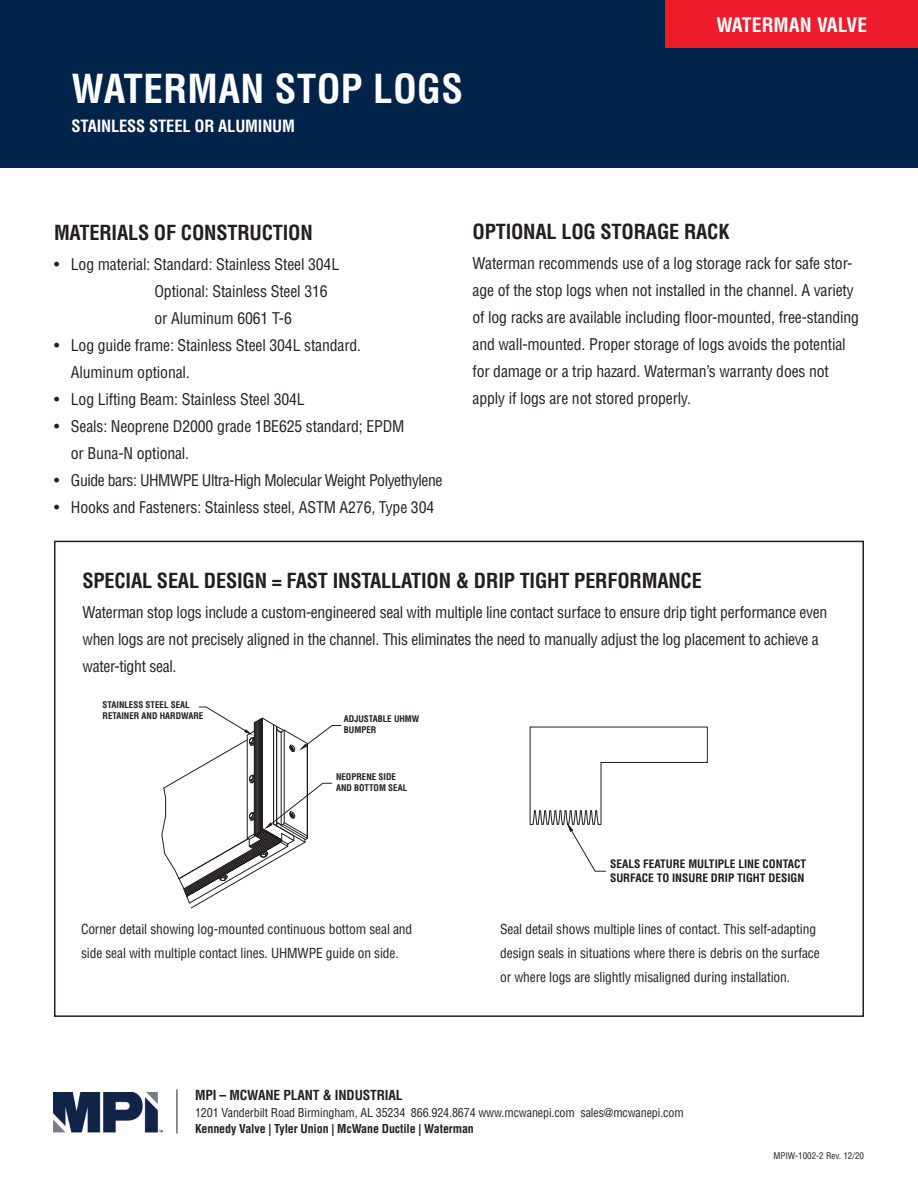
<style>
.page{position:relative;width:918px;height:1188px;background:#fff}
.page>*{position:absolute;margin:0;border:0;box-sizing:border-box;transform-origin:0 0}
.t1{font:700 condensed 39px "Helvetica LT Std";letter-spacing:.01em;color:#fff}
.t2{font:700 condensed 20.25px "Helvetica LT Std";letter-spacing:-.01em;color:#231f20}
.t3{font:700 condensed 19.5px "Helvetica LT Std";letter-spacing:.01em;color:#fff}
.t4{font:700 condensed 16.5px "Helvetica LT Std";letter-spacing:-.01em;color:#fff}
.t5{font:condensed 15.75px/27px "Helvetica LT Std";letter-spacing:-.01em;color:#231f20}
.t6{font:condensed 15.75px "Helvetica LT Std";letter-spacing:-.03em;color:#231f20}
.t7{font:condensed 13.5px/24px "Helvetica LT Std";letter-spacing:-.01em;color:#231f20}
.t8{font:700 condensed 13.5px "Helvetica LT Std";letter-spacing:-.01em;color:#231f20}
.t9{font:condensed 12px "Helvetica LT Std";letter-spacing:-.01em;color:#231f20}
.t10{font:700 condensed 12px "Helvetica LT Std";letter-spacing:-.01em;color:#231f20}
.t11{font:700 condensed 11.4px/13.5px "Helvetica LT Std";color:#1c191a}
.t12{font:700 condensed 9px/10.8px "Helvetica LT Std";color:#1f1c1c}
.t13{font:condensed 9px "Helvetica LT Std";color:#231f20}
</style>
<div class="page">
<div style="left:0;top:0;width:918px;height:167px;background:#002349"></div>
<div style="left:666px;top:0;width:252px;height:47px;background:#ee1b2b"></div>
<hr style="left:177px;top:1089px;width:1px;height:45px;background:#231f20">
<img style="left:53px;top:1092px;width:109px;height:41px">
<svg style="left:530px;top:726px;width:178px;height:146px"></svg>
<svg style="left:161px;top:706px;width:181px;height:203px"></svg>
<p class="t1" style="left:72px;top:64px;width:393px">WATERMAN STOP LOGS</p>
<p class="t4" style="left:72px;top:116px;width:225px">STAINLESS STEEL OR ALUMINUM</p>
<p class="t3" style="left:717px;top:12px;width:152px">WATERMAN VALVE</p>
<p class="t2" style="left:54px;top:220px;width:260px">MATERIALS OF CONSTRUCTION</p>
<p class="t5" style="left:54px;top:251px;width:287px">• Log material: Standard: Stainless Steel 304L</p>
<p class="t5" style="left:155px;top:278px;width:175px">Optional: Stainless Steel 316 or Aluminum 6061 T-6</p>
<p class="t5" style="left:71px;top:332px;width:292px;text-indent:-17px">• Log guide frame: Stainless Steel 304L standard.<br>Aluminum optional.</p>
<p class="t5" style="left:54px;top:386px;width:252px">• Log Lifting Beam: Stainless Steel 304L</p>
<p class="t5" style="left:71px;top:413px;width:335px;text-indent:-17px">• Seals: Neoprene D2000 grade 1BE625 standard; EPDM or Buna-N optional.</p>
<p class="t6" style="left:54px;top:470px;width:390px">• Guide bars: UHMWPE Ultra-High Molecular Weight Polyethylene</p>
<p class="t5" style="left:54px;top:494px;width:382px">• Hooks and Fasteners: Stainless steel, ASTM A276, Type 304</p>
<p class="t2" style="left:472px;top:219px;width:259px">OPTIONAL LOG STORAGE RACK</p>
<p class="t5" style="left:472px;top:250px;width:388px">Waterman recommends use of a log storage rack for safe stor&shy;age of the stop logs when not installed in the channel. A variety of log racks are available including floor-mounted, free-standing and wall-mounted. Proper storage of logs avoids the potential for damage or a trip hazard. Waterman’s warranty does not apply if logs are not stored properly.</p>
<p class="t2" style="left:82px;top:568px;width:621px">SPECIAL SEAL DESIGN = FAST INSTALLATION &amp; DRIP TIGHT PERFORMANCE</p>
<p class="t5" style="left:82px;top:599px;width:746px">Waterman stop logs include a custom-engineered seal with multiple line contact surface to ensure drip tight performance even when logs are not precisely aligned in the channel. This eliminates the need to manually adjust the log placement to achieve a water-tight seal.</p>
<p class="t12" style="left:103px;top:700px;width:102px">STAINLESS STEEL SEAL<br>RETAINER AND HARDWARE</p>
<p class="t12" style="left:344px;top:714px;width:77px">ADJUSTABLE UHMW<br>BUMPER</p>
<p class="t12" style="left:336px;top:772px;width:73px">NEOPRENE SIDE<br>AND BOTTOM SEAL</p>
<p class="t11" style="left:610px;top:857px;width:198px">SEALS FEATURE MULTIPLE LINE CONTACT<br>SURFACE TO INSURE DRIP TIGHT DESIGN</p>
<p class="t7" style="left:81px;top:917px;width:333px">Corner detail showing log-mounted continuous bottom seal and side seal with multiple contact lines. UHMWPE guide on side.</p>
<p class="t7" style="left:500px;top:917px;width:321px">Seal detail shows multiple lines of contact. This self-adapting design seals in situations where there is debris on the surface or where logs are slightly misaligned during installation.</p>
<p class="t8" style="left:195px;top:1087px;width:209px">MPI – MCWANE PLANT &amp; INDUSTRIAL</p>
<p class="t9" style="left:195px;top:1105px;width:490px">1201 Vanderbilt Road Birmingham, AL 35234 866.924.8674 www.mcwanepi.com sales@mcwanepi.com</p>
<p class="t10" style="left:195px;top:1121px;width:280px">Kennedy Valve | Tyler Union | McWane Ductile | Waterman</p>
<p class="t13" style="left:773px;top:1150px;width:92px">MPIW-1002-2 Rev. 12/20</p>
</div>
